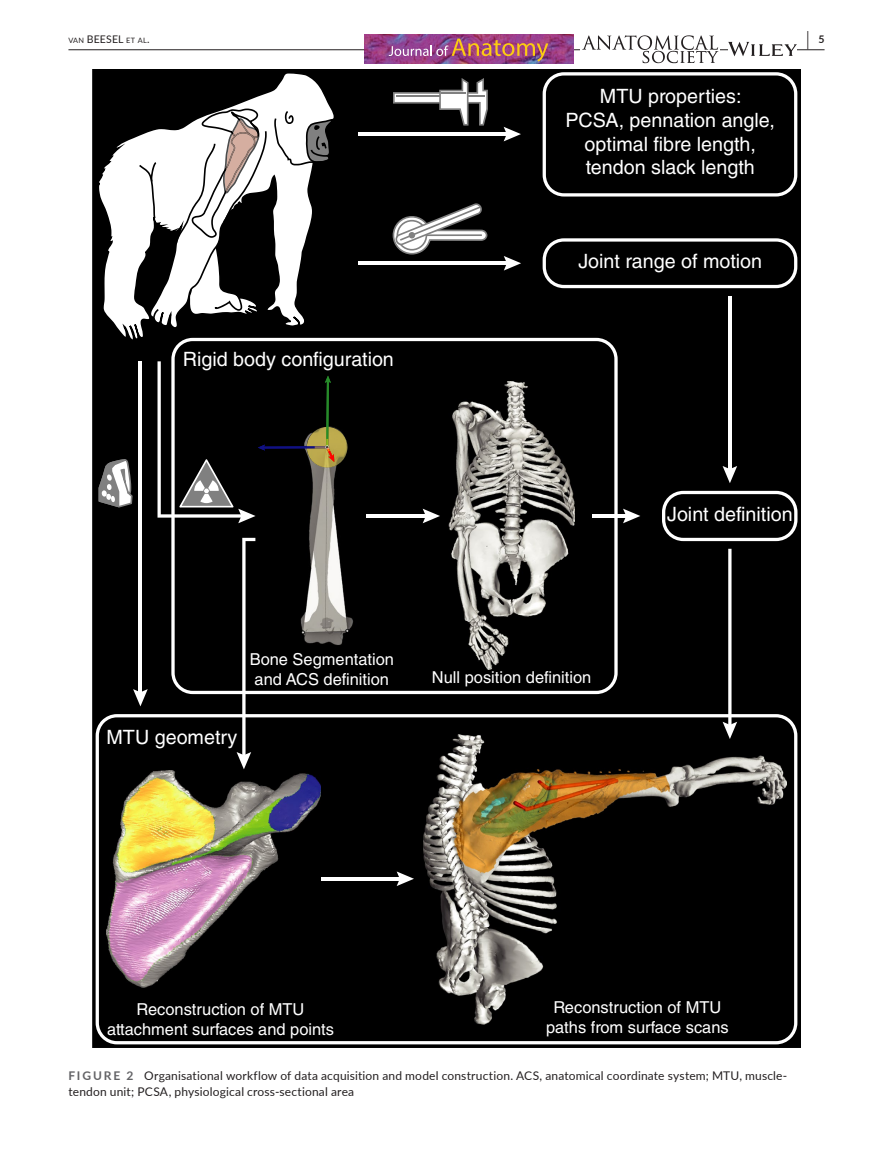
<style>
.page{position:relative;width:893px;height:1174px;background:#fff}
.page>*{position:absolute;margin:0;border:0;box-sizing:border-box;transform-origin:0 0}
.t1{font:19.65px/23.7px "Helvetica LT Std";color:#fff;text-align:center}
.t2{font:700 19.5px "Lato";color:#231f20;scale:.43 1}
.t3{font:16.5px/19.6px "Helvetica LT Std";color:#fff;text-align:center}
.t4{font:12px/16.5px "Lato";letter-spacing:.015em;color:#231f20}
.t5{font:7.35px "Lato";color:#231f20}
.s1{font-size:10.5px}
.s2{font-weight:700;color:#636366}
</style>
<div class="page">
<hr style="left:68px;top:49px;width:756px;height:1px;background:#231f20">
<img style="left:364px;top:34px;width:209px;height:30px">
<img style="left:389px;top:39px;width:159px;height:22px">
<img style="left:581px;top:35px;width:139px;height:29px">
<svg style="left:728px;top:42px;width:69px;height:14px"></svg>
<div style="left:92px;top:69px;width:708px;height:978px;background:#000"></div>
<svg style="left:96px;top:72px;width:239px;height:269px;fill:#000"></svg>
<svg style="left:139px;top:162px;width:17px;height:57px"></svg>
<svg style="left:274px;top:111px;width:61px;height:54px"></svg>
<svg style="left:153px;top:309px;width:6px;height:14px"></svg>
<svg style="left:176px;top:109px;width:91px;height:206px"></svg>
<svg style="left:393px;top:78px;width:95px;height:48px"></svg>
<hr style="left:442px;top:92px;width:24px;height:2px;background:#808080">
<svg style="left:99px;top:459px;width:34px;height:48px"></svg>
<svg style="left:393px;top:203px;width:94px;height:51px"></svg>
<hr style="left:358px;top:262px;width:151px;height:3px;background:#fff">
<svg style="left:504px;top:256px;width:17px;height:14px"></svg>
<hr style="left:139px;top:361px;width:3px;height:333px;background:#fff">
<svg style="left:133px;top:689px;width:15px;height:17px"></svg>
<svg style="left:158px;top:361px;width:13px;height:162px"></svg>
<svg style="left:237px;top:694px;width:18px;height:20px"></svg>
<hr style="left:728px;top:549px;width:3px;height:178px;background:#fff">
<hr style="left:592px;top:514px;width:37px;height:3px;background:#fff">
<svg style="left:623px;top:508px;width:17px;height:15px"></svg>
<hr style="left:728px;top:296px;width:3px;height:175px;background:#fff">
<svg style="left:723px;top:466px;width:14px;height:17px"></svg>
<hr style="left:358px;top:132px;width:151px;height:4px;background:#fff">
<svg style="left:504px;top:127px;width:17px;height:14px"></svg>
<svg style="left:543px;top:72px;width:254px;height:124px;background:#111"></svg>
<svg style="left:543px;top:238px;width:254px;height:50px;background:#242424"></svg>
<svg style="left:171px;top:338px;width:447px;height:356px;background:#292827"></svg>
<svg style="left:662px;top:491px;width:135px;height:50px;background:#272727"></svg>
<svg style="left:96px;top:714px;width:701px;height:330px;background:#322c26"></svg>
<p class="t5" style="left:68px;top:35px;width:83px">VAN <span class="s1">BEESEL</span> ET AL<span class="s1">.</span></p>
<h2 class="t2" style="left:807px;top:25px;width:43px">| <sup>5</sup></h2>
<h1 class="t1" style="left:565px;top:84px;width:211px">MTU properties:<br>PCSA, pennation angle, optimal fibre length, tendon slack length</h1>
<h1 class="t1" style="left:183px;top:347px;width:212px">Rigid body configuration</h1>
<h1 class="t1" style="left:578px;top:249px;width:185px">Joint range of motion</h1>
<h3 class="t3" style="left:250px;top:649px;width:146px;text-align:left">Bone Segmentation and ACS definition</h3>
<h1 class="t1" style="left:107px;top:725px;width:132px">MTU geometry</h1>
<h3 class="t3" style="left:432px;top:667px;width:161px">Null position definition</h3>
<h1 class="t1" style="left:667px;top:502px;width:127px">Joint definition</h1>
<h3 class="t3" style="left:107px;top:999px;width:228px">Reconstruction of MTU attachment surfaces and points</h3>
<h3 class="t3" style="left:546px;top:997px;width:184px">Reconstruction of MTU paths from surface scans</h3>
<p class="t4" style="left:68px;top:1066px;width:720px"><span class="s2">FIGURE 2</span> Organisational workflow of data acquisition and model construction. ACS, anatomical coordinate system; MTU, muscle&shy;tendon unit; PCSA, physiological cross-sectional area</p>
</div>
